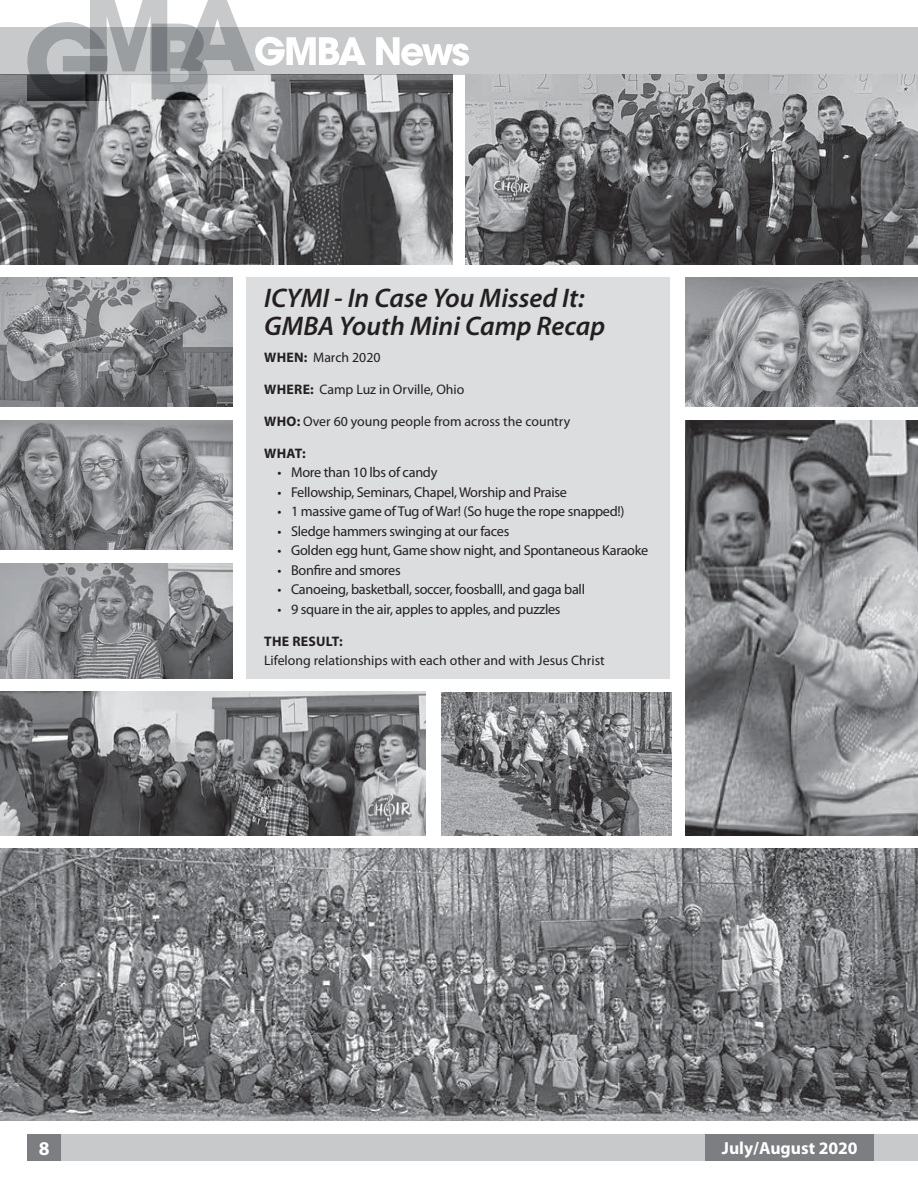
<style>
.page{position:relative;width:918px;height:1188px;background:#fff}
.page>*{position:absolute;margin:0;border:0;box-sizing:border-box;transform-origin:0 0}
.t1{font:italic 600 27px/28.5px "Myriad Pro";color:#231f20}
.t2{font:700 19.5px "Myriad Pro";color:#fff}
.t3{font:700 17.55px "Myriad Pro";color:#fff}
.t4{font:14.25px "Myriad Pro";letter-spacing:-.02em;color:#231f20}
.t5{font:13.8px "Myriad Pro";color:#231f20}
.t6{font:700 13.8px "Myriad Pro";letter-spacing:.02em;color:#231f20}
.s1{font-weight:700}
</style>
<div class="page">
<div style="left:27px;top:1134px;width:891px;height:27px;background:#c7c9cb"></div>
<div style="left:705px;top:1134px;width:169px;height:27px;background:#7c7e81"></div>
<div style="left:27px;top:1134px;width:34px;height:27px;background:#7c7e81"></div>
<div style="left:246px;top:278px;width:424px;height:401px;background:#dcddde"></div>
<img style="left:0;top:74px;width:452px;height:190px">
<div style="left:0;top:27px;width:918px;height:47px;background:#c7c9cb"></div>
<svg style="left:27px;top:0;width:442px;height:101px"></svg>
<img style="left:685px;top:420px;width:233px;height:415px">
<img style="left:0;top:692px;width:425px;height:143px">
<img style="left:466px;top:74px;width:452px;height:190px">
<img style="left:0;top:849px;width:918px;height:271px">
<img style="left:0;top:278px;width:233px;height:129px">
<img style="left:0;top:563px;width:233px;height:116px">
<img style="left:0;top:420px;width:233px;height:130px">
<img style="left:441px;top:693px;width:231px;height:142px">
<img style="left:685px;top:278px;width:233px;height:129px">
<h1 class="t1" style="left:264px;top:283px;width:343px">ICYMI - In Case You Missed It:<br>GMBA Youth Mini Camp Recap</h1>
<p class="t5" style="left:264px;top:348px;width:118px"><span class="s1">WHEN:</span> March 2020</p>
<p class="t5" style="left:264px;top:380px;width:202px"><span class="s1">WHERE:</span> Camp Luz in Orville, Ohio</p>
<p class="t5" style="left:264px;top:412px;width:308px"><span class="s1">WHO:</span> Over 60 young people from across the country</p>
<p class="t6" style="left:264px;top:444px;width:43px">WHAT:</p>
<p class="t4" style="left:278px;top:464px;width:161px">• More than 10 lbs of candy</p>
<p class="t4" style="left:278px;top:483px;width:291px">• Fellowship, Seminars, Chapel, Worship and Praise</p>
<p class="t4" style="left:278px;top:503px;width:349px">• 1 massive game of Tug of War! (So huge the rope snapped!)</p>
<p class="t4" style="left:278px;top:522px;width:233px">• Sledge hammers swinging at our faces</p>
<p class="t4" style="left:278px;top:542px;width:372px">• Golden egg hunt, Game show night, and Spontaneous Karaoke</p>
<p class="t4" style="left:278px;top:561px;width:125px">• Bonfire and smores</p>
<p class="t4" style="left:278px;top:581px;width:309px">• Canoeing, basketball, soccer, foosballl, and gaga ball</p>
<p class="t4" style="left:278px;top:600px;width:284px">• 9 square in the air, apples to apples, and puzzles</p>
<p class="t6" style="left:264px;top:632px;width:80px">THE RESULT:</p>
<p class="t5" style="left:264px;top:651px;width:342px">Lifelong relationships with each other and with Jesus Christ</p>
<h2 class="t2" style="left:39px;top:1136px;width:12px">8</h2>
<p class="t3" style="left:722px;top:1137px;width:137px">July/August 2020</p>
</div>
